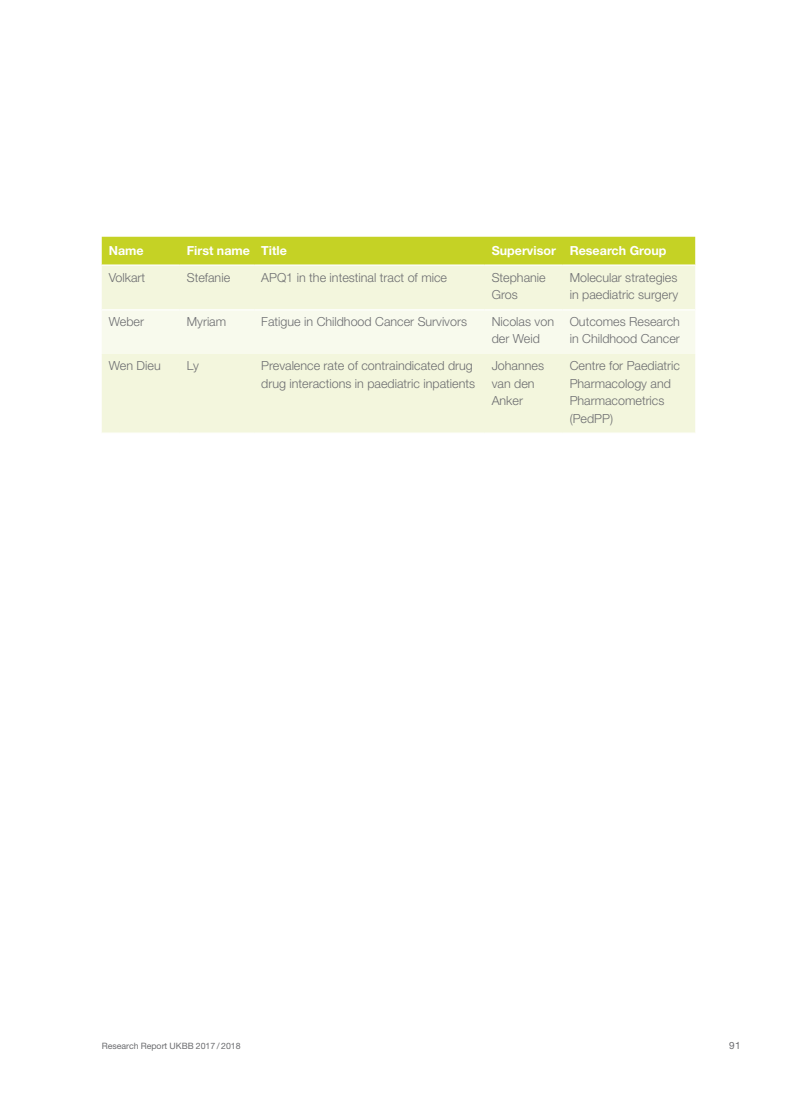
<style>
.page{position:relative;width:797px;height:1105px;background:#fff}
.page>*{position:absolute;margin:0;border:0;box-sizing:border-box;transform-origin:0 0}
.t1{font:300 12.5px/17.5px "Helvetica Neue LT Std";color:#6c6d70}
.t2{font:700 12.5px "Helvetica Neue LT Std";color:#fff}
.t3{font:10px "Helvetica Neue LT Std";color:#6c6d70}
.t4{font:8.75px "Helvetica Neue LT Std";color:#6c6d70}
</style>
<div class="page">
<div style="left:102px;top:237px;width:593px;height:27px;background:#c5d225"></div>
<div style="left:102px;top:266px;width:593px;height:166px;background:#f3f6dd"></div>
<div style="left:102px;top:310px;width:593px;height:44px;background:#f8faed"></div>
<hr style="left:102px;top:309px;width:78px;height:1px;background:#fff">
<hr style="left:180px;top:309px;width:74px;height:1px;background:#fff">
<hr style="left:254px;top:309px;width:230px;height:1px;background:#fff">
<hr style="left:484px;top:309px;width:78px;height:1px;background:#fff">
<hr style="left:562px;top:309px;width:133px;height:1px;background:#fff">
<p class="t2" style="left:109px;top:243px;width:36px">Name</p>
<p class="t2" style="left:187px;top:243px;width:102px">First name Title</p>
<p class="t2" style="left:491px;top:243px;width:176px">Supervisor Research Group</p>
<p class="t1" style="left:109px;top:268px;width:38px">Volkart</p>
<p class="t1" style="left:187px;top:268px;width:45px">Stefanie</p>
<p class="t1" style="left:261px;top:268px;width:187px">APQ1 in the intestinal tract of mice</p>
<p class="t1" style="left:491px;top:268px;width:55px">Stephanie<br>Gros</p>
<p class="t1" style="left:569px;top:268px;width:110px">Molecular strategies in paediatric surgery</p>
<p class="t1" style="left:109px;top:312px;width:37px">Weber</p>
<p class="t1" style="left:187px;top:312px;width:41px">Myriam</p>
<p class="t1" style="left:261px;top:312px;width:207px">Fatigue in Childhood Cancer Survivors</p>
<p class="t1" style="left:491px;top:312px;width:64px">Nicolas von der Weid</p>
<p class="t1" style="left:569px;top:312px;width:112px">Outcomes Research in Childhood Cancer</p>
<p class="t1" style="left:109px;top:357px;width:53px">Wen Dieu</p>
<p class="t1" style="left:187px;top:357px;width:14px">Ly</p>
<p class="t1" style="left:261px;top:357px;width:215px">Prevalence rate of contraindicated drug drug interactions in paediatric inpatients</p>
<p class="t1" style="left:491px;top:357px;width:54px">Johannes van den<br>Anker</p>
<p class="t1" style="left:569px;top:357px;width:112px">Centre for Paediatric<br>Pharmacology and<br>Pharmacometrics (PedPP)</p>
<p class="t4" style="left:102px;top:1040px;width:140px">Research Report UKBB 2017 / 2018</p>
<p class="t3" style="left:729px;top:1039px;width:13px">91</p>
</div>
